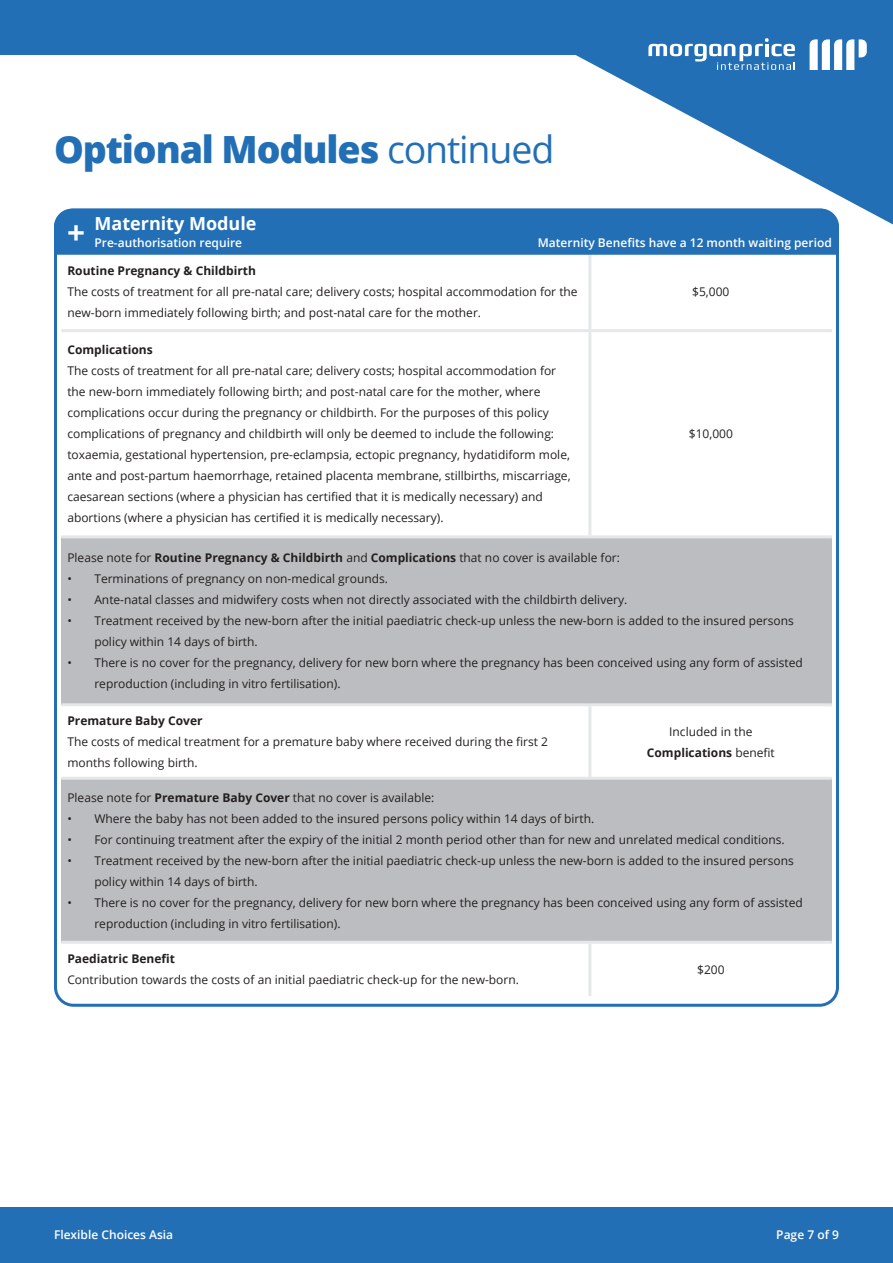
<style>
.page{position:relative;width:893px;height:1263px;background:#fff}
.page>*{position:absolute;margin:0;border:0;box-sizing:border-box;transform-origin:0 0}
.t1{font:800 37.5px "Open Sans";letter-spacing:-.03em;color:#236fb6}
.t2{font:700 31.5px "Open Sans";color:#fff}
.t3{font:700 18px "Open Sans";color:#fff}
.t4{font:12px/21px "Open Sans";color:#231f20}
.t5{font:700 12px "Open Sans";color:#231f20}
.t6{font:600 12px "Open Sans";color:#fff}
.s1{font-weight:400}
.s2{font-weight:700}
</style>
<div class="page">
<div style="left:0;top:0;width:893px;height:54px;background:#236fb6"></div>
<div style="left:0;top:1208px;width:893px;height:55px;background:#236fb6"></div>
<svg style="left:473px;top:54px;width:420px;height:170px"></svg>
<svg style="left:621px;top:38px;width:246px;height:32px"></svg>
<div style="left:61px;top:537px;width:771px;height:168px;background:#bcbdc0"></div>
<div style="left:61px;top:778px;width:771px;height:164px;background:#bcbdc0"></div>
<hr style="left:588px;top:252px;width:3px;height:77px;background:#e6e7e9">
<hr style="left:61px;top:329px;width:529px;height:3px;background:#e6e7e9">
<hr style="left:590px;top:329px;width:242px;height:3px;background:#e6e7e9">
<hr style="left:588px;top:332px;width:3px;height:203px;background:#e6e7e9">
<hr style="left:61px;top:535px;width:529px;height:3px;background:#e6e7e9">
<hr style="left:590px;top:535px;width:242px;height:3px;background:#e6e7e9">
<hr style="left:61px;top:703px;width:529px;height:3px;background:#e6e7e9">
<hr style="left:590px;top:703px;width:242px;height:3px;background:#e6e7e9">
<hr style="left:588px;top:706px;width:3px;height:71px;background:#e6e7e9">
<hr style="left:61px;top:777px;width:529px;height:3px;background:#e6e7e9">
<hr style="left:590px;top:777px;width:242px;height:3px;background:#e6e7e9">
<hr style="left:61px;top:941px;width:529px;height:3px;background:#e6e7e9">
<hr style="left:590px;top:941px;width:242px;height:3px;background:#e6e7e9">
<hr style="left:588px;top:944px;width:3px;height:52px;background:#e6e7e9">
<div style="left:54px;top:209px;width:785px;height:46px;background:#236fb6"></div>
<p class="t1" style="left:54px;top:120px;width:502px">Optional Modules <span class="s1">continued</span></p>
<p class="t2" style="left:67px;top:210px;width:19px">+</p>
<p class="t3" style="left:95px;top:211px;width:163px">Maternity Module</p>
<p class="t6" style="left:95px;top:234px;width:149px">Pre-authorisation require</p>
<p class="t6" style="left:538px;top:234px;width:295px">Maternity Benefits have a 12 month waiting period</p>
<p class="t5" style="left:67px;top:262px;width:190px">Routine Pregnancy &amp; Childbirth</p>
<p class="t4" style="left:67px;top:280px;width:512px">The costs of treatment for all pre-natal care; delivery costs; hospital accommodation for the new-born immediately following birth; and post-natal care for the mother.</p>
<p class="t4" style="left:692px;top:280px;width:39px">$5,000</p>
<p class="t5" style="left:67px;top:341px;width:87px">Complications</p>
<p class="t4" style="left:67px;top:360px;width:505px">The costs of treatment for all pre-natal care; delivery costs; hospital accommodation for the new-born immediately following birth; and post-natal care for the mother, where complications occur during the pregnancy or childbirth. For the purposes of this policy complications of pregnancy and childbirth will only be deemed to include the following: toxaemia, gestational hypertension, pre-eclampsia, ectopic pregnancy, hydatidiform mole, ante and post-partum haemorrhage, retained placenta membrane, stillbirths, miscarriage, caesarean sections (where a physician has certified that it is medically necessary) and abortions (where a physician has certified it is medically necessary).</p>
<p class="t4" style="left:689px;top:423px;width:46px">$10,000</p>
<p class="t4" style="left:67px;top:547px;width:554px">Please note for <span class="s2">Routine Pregnancy &amp; Childbirth</span> and <span class="s2">Complications</span> that no cover is available for:</p>
<p class="t4" style="left:67px;top:568px;width:322px">• Terminations of pregnancy on non-medical grounds.</p>
<p class="t4" style="left:67px;top:589px;width:561px">• Ante-natal classes and midwifery costs when not directly associated with the childbirth delivery.</p>
<p class="t4" style="left:94px;top:610px;width:701px;text-indent:-27px">• Treatment received by the new-born after the initial paediatric check-up unless the new-born is added to the insured persons policy within 14 days of birth.</p>
<p class="t4" style="left:94px;top:652px;width:710px;text-indent:-27px">• There is no cover for the pregnancy, delivery for new born where the pregnancy has been conceived using any form of assisted reproduction (including in vitro fertilisation).</p>
<p class="t5" style="left:67px;top:712px;width:137px">Premature Baby Cover</p>
<p class="t4" style="left:67px;top:731px;width:482px">The costs of medical treatment for a premature baby where received during the first 2 months following birth.</p>
<p class="t4" style="left:669px;top:720px;width:85px">Included in the</p>
<p class="t5" style="left:647px;top:744px;width:129px">Complications <span class="s1">benefit</span></p>
<p class="t4" style="left:67px;top:787px;width:368px">Please note for <span class="s2">Premature Baby Cover</span> that no cover is available:</p>
<p class="t4" style="left:67px;top:808px;width:528px">• Where the baby has not been added to the insured persons policy within 14 days of birth.</p>
<p class="t4" style="left:67px;top:829px;width:719px">• For continuing treatment after the expiry of the initial 2 month period other than for new and unrelated medical conditions.</p>
<p class="t4" style="left:94px;top:850px;width:701px;text-indent:-27px">• Treatment received by the new-born after the initial paediatric check-up unless the new-born is added to the insured persons policy within 14 days of birth.</p>
<p class="t4" style="left:94px;top:892px;width:710px;text-indent:-27px">• There is no cover for the pregnancy, delivery for new born where the pregnancy has been conceived using any form of assisted reproduction (including in vitro fertilisation).</p>
<p class="t5" style="left:67px;top:950px;width:109px">Paediatric Benefit</p>
<p class="t4" style="left:67px;top:969px;width:453px">Contribution towards the costs of an initial paediatric check-up for the new-born.</p>
<p class="t4" style="left:697px;top:959px;width:29px">$200</p>
<p class="t6" style="left:54px;top:1227px;width:121px">Flexible Choices Asia</p>
<p class="t6" style="left:776px;top:1227px;width:64px">Page 7 of 9</p>
</div>
